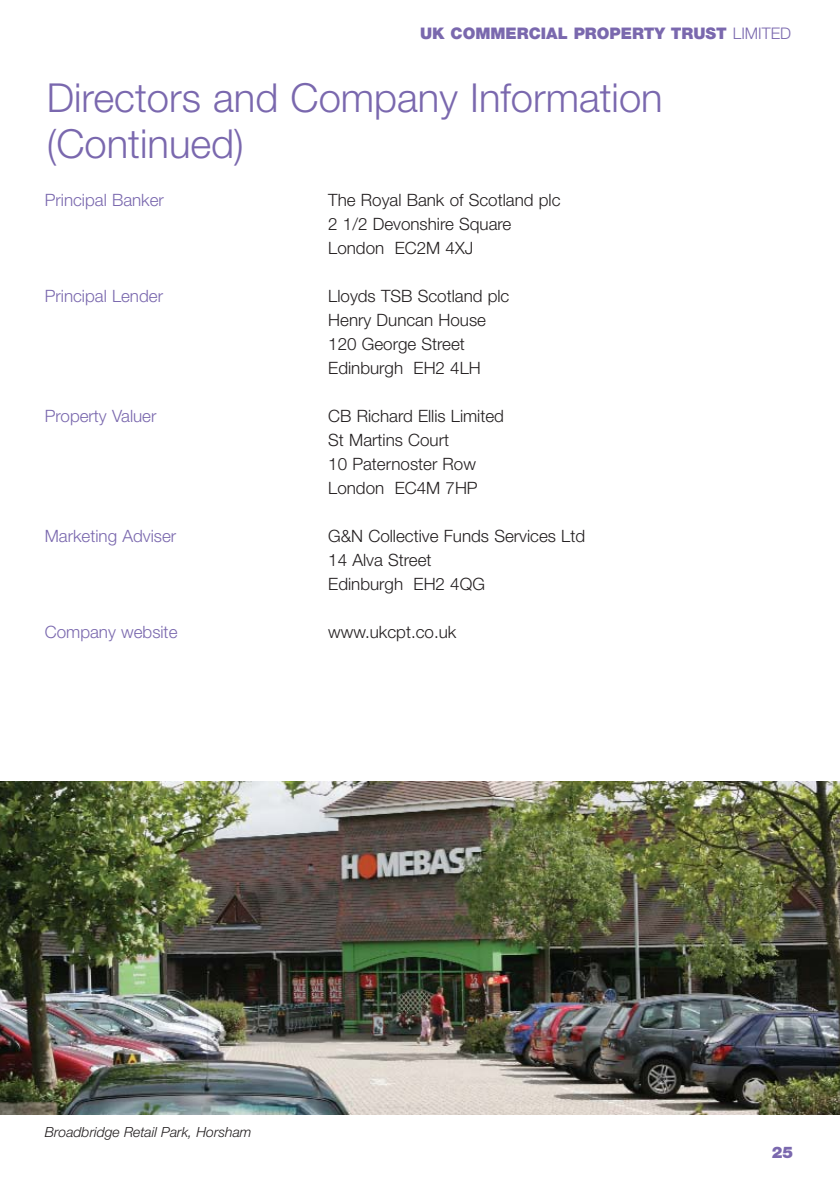
<style>
.page{position:relative;width:840px;height:1180px;background:#fff}
.page>*{position:absolute;margin:0;border:0;box-sizing:border-box;transform-origin:0 0}
.t1{font:300 40px/46px "Helvetica Neue";color:#7a68ae}
.t2{font:300 17px/24px "Helvetica Neue";color:#231f20}
.t3{font:300 17px "Helvetica Neue";color:#7a68ae}
.t4{font:900 16px "Helvetica Neue";color:#7a68ae}
.t5{font:italic 300 14px "Helvetica Neue";color:#231f20}
.s1{font-weight:300}
</style>
<div class="page">
<img style="left:0;top:781px;width:840px;height:334px">
<p class="t4" style="left:420px;top:27px;width:373px">UK COMMERCIAL PROPERTY TRUST <span class="s1">LIMITED</span></p>
<h1 class="t1" style="left:47px;top:79px;width:617px">Directors and Company Information (Continued)</h1>
<p class="t3" style="left:45px;top:194px;width:121px">Principal Banker</p>
<p class="t2" style="left:328px;top:190px;width:234px">The Royal Bank of Scotland plc<br>2 1/2 Devonshire Square<br>London EC2M 4XJ</p>
<p class="t3" style="left:45px;top:290px;width:120px">Principal Lender</p>
<p class="t2" style="left:328px;top:286px;width:183px">Lloyds TSB Scotland plc<br>Henry Duncan House<br>120 George Street<br>Edinburgh EH2 4LH</p>
<p class="t3" style="left:45px;top:410px;width:113px">Property Valuer</p>
<p class="t2" style="left:328px;top:406px;width:177px">CB Richard Ellis Limited<br>St Martins Court<br>10 Paternoster Row<br>London EC4M 7HP</p>
<p class="t3" style="left:45px;top:530px;width:133px">Marketing Adviser</p>
<p class="t2" style="left:328px;top:526px;width:258px">G&amp;N Collective Funds Services Ltd<br>14 Alva Street<br>Edinburgh EH2 4QG</p>
<p class="t3" style="left:45px;top:626px;width:134px">Company website</p>
<p class="t2" style="left:328px;top:622px;width:130px">www.ukcpt.co.uk</p>
<p class="t5" style="left:45px;top:1127px;width:208px">Broadbridge Retail Park, Horsham</p>
<p class="t4" style="left:772px;top:1147px;width:23px">25</p>
</div>
